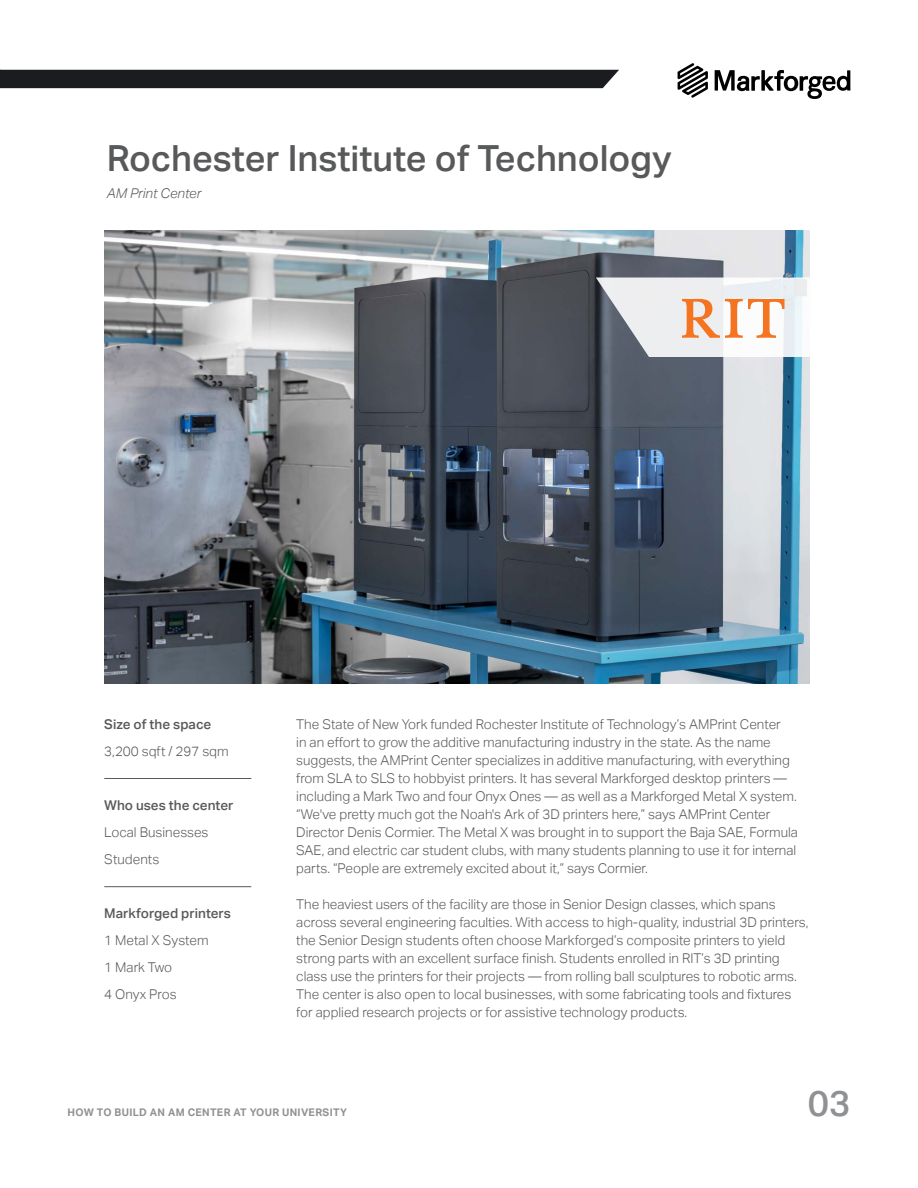
<style>
.page{position:relative;width:918px;height:1188px;background:#fff}
.page>*{position:absolute;margin:0;border:0;box-sizing:border-box;transform-origin:0 0}
.t1{font:500 36px "Aktiv Grotesk";color:#58595b}
.t2{font:500 36px "Aktiv Grotesk";color:#8f9194}
.t3{font:300 13.5px/18px "Aktiv Grotesk";color:#58595b}
.t4{font:500 13.5px "Aktiv Grotesk";color:#58595b}
.t5{font:italic 300 13.5px "Aktiv Grotesk";color:#58595b}
.t6{font:700 10.5px "Aktiv Grotesk";letter-spacing:.03em;color:#8f9194}
</style>
<div class="page">
<img style="left:104px;top:230px;width:706px;height:454px">
<svg style="left:715px;top:70px;width:135px;height:29px"></svg>
<svg style="left:678px;top:63px;width:30px;height:35px"></svg>
<div style="left:0;top:70px;width:619px;height:18px;background:#1a1c1f"></div>
<hr style="left:104px;top:778px;width:147px;height:1px;background:#58595b">
<hr style="left:104px;top:886px;width:147px;height:1px;background:#58595b">
<svg style="left:596px;top:278px;width:214px;height:79px"></svg>
<h1 class="t1" style="left:107px;top:138px;width:566px">Rochester Institute of Technology</h1>
<p class="t5" style="left:107px;top:185px;width:96px">AM Print Center</p>
<p class="t4" style="left:104px;top:716px;width:108px">Size of the space</p>
<p class="t3" style="left:104px;top:742px;width:126px">3,200 sqft / 297 sqm</p>
<p class="t4" style="left:104px;top:797px;width:131px">Who uses the center</p>
<p class="t3" style="left:104px;top:819px;width:106px;line-height:27px">Local Businesses<br>Students</p>
<p class="t4" style="left:104px;top:905px;width:128px">Markforged printers</p>
<p class="t3" style="left:104px;top:927px;width:106px;line-height:27px">1 Metal X System<br>1 Mark Two<br>4 Onyx Pros</p>
<p class="t3" style="left:296px;top:715px;width:503px">The State of New York funded Rochester Institute of Technology’s AMPrint Center<br>in an effort to grow the additive manufacturing industry in the state. As the name suggests, the AMPrint Center specializes in additive manufacturing, with everything from SLA to SLS to hobbyist printers. It has several Markforged desktop printers — including a Mark Two and four Onyx Ones — as well as a Markforged Metal X system. “We've pretty much got the Noah's Ark of 3D printers here,” says AMPrint Center Director Denis Cormier. The Metal X was brought in to support the Baja SAE, Formula SAE, and electric car student clubs, with many students planning to use it for internal parts. “People are extremely excited about it,” says Cormier.</p>
<p class="t3" style="left:296px;top:895px;width:514px">The heaviest users of the facility are those in Senior Design classes, which spans across several engineering faculties. With access to high-quality, industrial 3D printers, the Senior Design students often choose Markforged’s composite printers to yield strong parts with an excellent surface finish. Students enrolled in RIT’s 3D printing class use the printers for their projects — from rolling ball sculptures to robotic arms.<br>The center is also open to local businesses, with some fabricating tools and fixtures for applied research projects or for assistive technology products.</p>
<p class="t6" style="left:68px;top:1106px;width:281px">HOW TO BUILD AN AM CENTER AT YOUR UNIVERSITY</p>
<h1 class="t2" style="left:808px;top:1083px;width:44px">03</h1>
</div>
